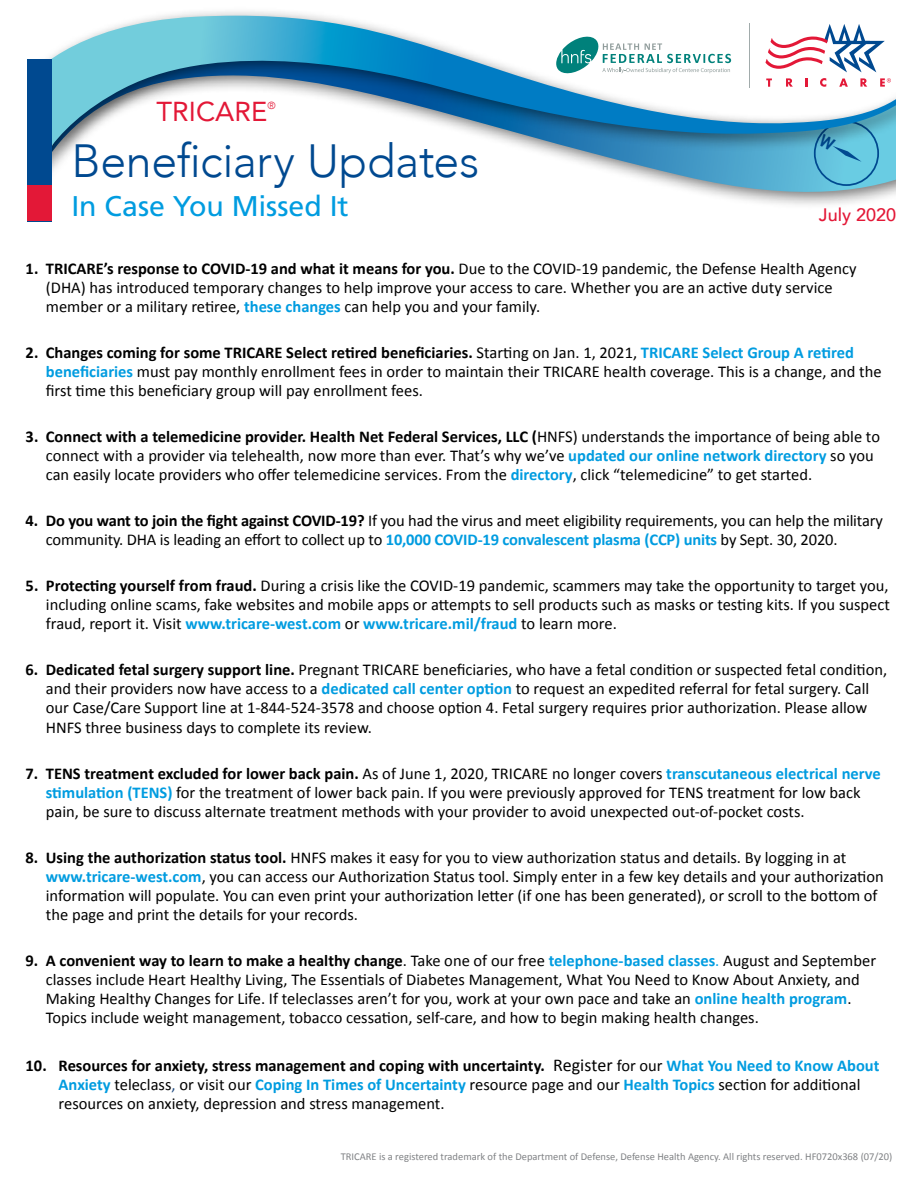
<style>
.page{position:relative;width:918px;height:1188px;background:#fff}
.page>*{position:absolute;margin:0;border:0;box-sizing:border-box;transform-origin:0 0}
.t1{font:300 46.5px "Avenir";letter-spacing:-.005em;color:#004990}
.t2{font:28.5px "Frutiger";color:#009ce0}
.t3{font:27.3px "Avenir";color:#e31837}
.t4{font:500 18px "Avenir";color:#e31837}
.t5{font:16.5px/18.9px "Calibri";color:#000}
.t6{font:10.5px "Calibri";color:#808285}
.t7{font:300 10.35px "Avenir";color:#e31837}
.s1{font-weight:700}
.s2{font-weight:700;color:#009ce0}
.s3{color:#009ce0}
.s4{font-size:18px}
.s5{color:#1f497d}
</style>
<div class="page">
<div style="left:18px;top:6px;width:900px;height:195px;background:#000;opacity:.54"></div>
<svg style="left:27px;top:16px;width:891px;height:170px"></svg>
<div style="left:2px;top:24px;width:24px;height:220px;background:#fff"></div>
<div style="left:896px;top:36px;width:22px;height:208px;background:#fff"></div>
<div style="left:27px;top:59px;width:25px;height:162px;background:#004990"></div>
<div style="left:27px;top:185px;width:25px;height:36px;background:#e31837"></div>
<svg style="left:765px;top:24px;width:120px;height:48px"></svg>
<svg style="left:766px;top:79px;width:6px;height:8px"></svg>
<svg style="left:786px;top:78px;width:7px;height:9px"></svg>
<svg style="left:805px;top:78px;width:2px;height:9px"></svg>
<svg style="left:820px;top:78px;width:6px;height:9px"></svg>
<svg style="left:839px;top:79px;width:9px;height:8px"></svg>
<svg style="left:860px;top:78px;width:7px;height:9px"></svg>
<svg style="left:880px;top:78px;width:11px;height:9px"></svg>
<hr style="left:749px;top:23px;width:1px;height:64px;background:#a1abab">
<svg style="left:555px;top:34px;width:176px;height:42px"></svg>
<svg style="left:818px;top:134px;width:44px;height:28px"></svg>
<h3 class="t3" style="left:157px;top:90px;width:112px">TRICARE</h3>
<p class="t7" style="left:267px;top:100px;width:10px">®</p>
<h1 class="t1" style="left:72px;top:133px;width:409px">Beneficiary Updates</h1>
<h2 class="t2" style="left:72px;top:189px;width:279px">In Case You Missed It</h2>
<p class="t4" style="left:819px;top:199px;width:79px">July 2020</p>
<p class="t5" style="left:46px;top:259px;width:812px;text-indent:-20px"><span class="s1">1. TRICARE’s response to COVID-19 and what it means for you.</span> Due to the COVID-19 pandemic, the Defense Health Agency (DHA) has introduced temporary changes to help improve your access to care. Whether you are an active duty service member or a military retiree, <span class="s2">these changes</span> can help you and your family.</p>
<p class="t5" style="left:46px;top:343px;width:837px;text-indent:-20px"><span class="s1">2. Changes coming for some TRICARE Select retired beneficiaries.</span> Starting on Jan. 1, 2021, <span class="s2">TRICARE Select Group A retired beneficiaries</span> must pay monthly enrollment fees in order to maintain their TRICARE health coverage. This is a change, and the first time this beneficiary group will pay enrollment fees.</p>
<p class="t5" style="left:46px;top:427px;width:836px;text-indent:-20px"><span class="s1">3. Connect with a telemedicine provider. Health Net Federal Services, LLC (</span>HNFS) understands the importance of being able to connect with a provider via telehealth, now more than ever. That’s why we’ve <span class="s2">updated our online network directory</span> so you can easily locate providers who offer telemedicine services. From the <span class="s2">directory</span>, click “telemedicine” to get started.</p>
<p class="t5" style="left:46px;top:511px;width:839px;text-indent:-20px"><span class="s1">4. Do you want to join the fight against COVID-19?</span> If you had the virus and meet eligibility requirements, you can help the military community. DHA is leading an effort to collect up to <span class="s2">10,000 COVID-19 convalescent plasma (CCP) units</span> by Sept. 30, 2020.</p>
<p class="t5" style="left:46px;top:576px;width:846px;text-align:justify;text-indent:-20px"><span class="s1">5. Protecting yourself from fraud.</span> During a crisis like the COVID-19 pandemic, scammers may take the opportunity to target you, including online scams, fake websites and mobile apps or attempts to sell products such as masks or testing kits. If you suspect fraud, report it. Visit <span class="s2">www.tricare-west.com</span> or <span class="s2">www.tricare.mil/fraud</span> to learn more.</p>
<p class="t5" style="left:26px;top:660px;width:863px;text-align:center"><span class="s1">6. Dedicated fetal surgery support line.</span> Pregnant TRICARE beneficiaries, who have a fetal condition or suspected fetal condition, and their providers now have access to a <span class="s2">dedicated call center option</span> to request an expedited referral for fetal surgery. Call<br>our Case/Care Support line at 1-844-524-3578 and choose option 4. Fetal surgery requires prior authorization. Please allow</p>
<p class="t5" style="left:46px;top:719px;width:328px">HNFS three business days to complete its review.</p>
<p class="t5" style="left:46px;top:765px;width:836px;text-indent:-20px"><span class="s1">7. TENS treatment excluded for lower back pain.</span> As of June 1, 2020, TRICARE no longer covers <span class="s2">transcutaneous electrical nerve stimulation (TENS)</span> for the treatment of lower back pain. If you were previously approved for TENS treatment for low back pain, be sure to discuss alternate treatment methods with your provider to avoid unexpected out-of-pocket costs.</p>
<p class="t5" style="left:46px;top:848px;width:839px;text-indent:-20px"><span class="s1">8. Using the authorization status tool.</span> HNFS makes it easy for you to view authorization status and details. By logging in at <span class="s2">www.tricare-west.com</span>, you can access our Authorization Status tool. Simply enter in a few key details and your authorization information will populate. You can even print your authorization letter (if one has been generated), or scroll to the bottom of the page and print the details for your records.</p>
<p class="t5" style="left:46px;top:951px;width:832px;text-indent:-20px"><span class="s1">9. A convenient way to learn to make a healthy change</span>. Take one of our free <span class="s2">telephone-based classes</span><span class="s3">.</span> August and September classes include Heart Healthy Living, The Essentials of Diabetes Management, What You Need to Know About Anxiety, and Making Healthy Changes for Life. If teleclasses aren’t for you, work at your own pace and take an <span class="s2">online health program</span>.<br>Topics include weight management, tobacco cessation, self-care, and how to begin making health changes.</p>
<p class="t5" style="left:59px;top:1056px;width:822px;text-indent:-33px"><span class="s1">10. Resources for anxiety, stress management and coping with uncertainty.</span> <span class="s4">Register</span> for our <span class="s2">What You Need to Know About<br>Anxiety</span> teleclass<span class="s5">,</span> or visit our <span class="s2">Coping In Times of Uncertainty</span> resource page and our <span class="s2">Health Topics</span> section for additional resources on anxiety, depression and stress management.</p>
<p class="t6" style="left:341px;top:1150px;width:553px">TRICARE is a registered trademark of the Department of Defense, Defense Health Agency. All rights reserved. HF0720x368 (07/20)</p>
</div>
